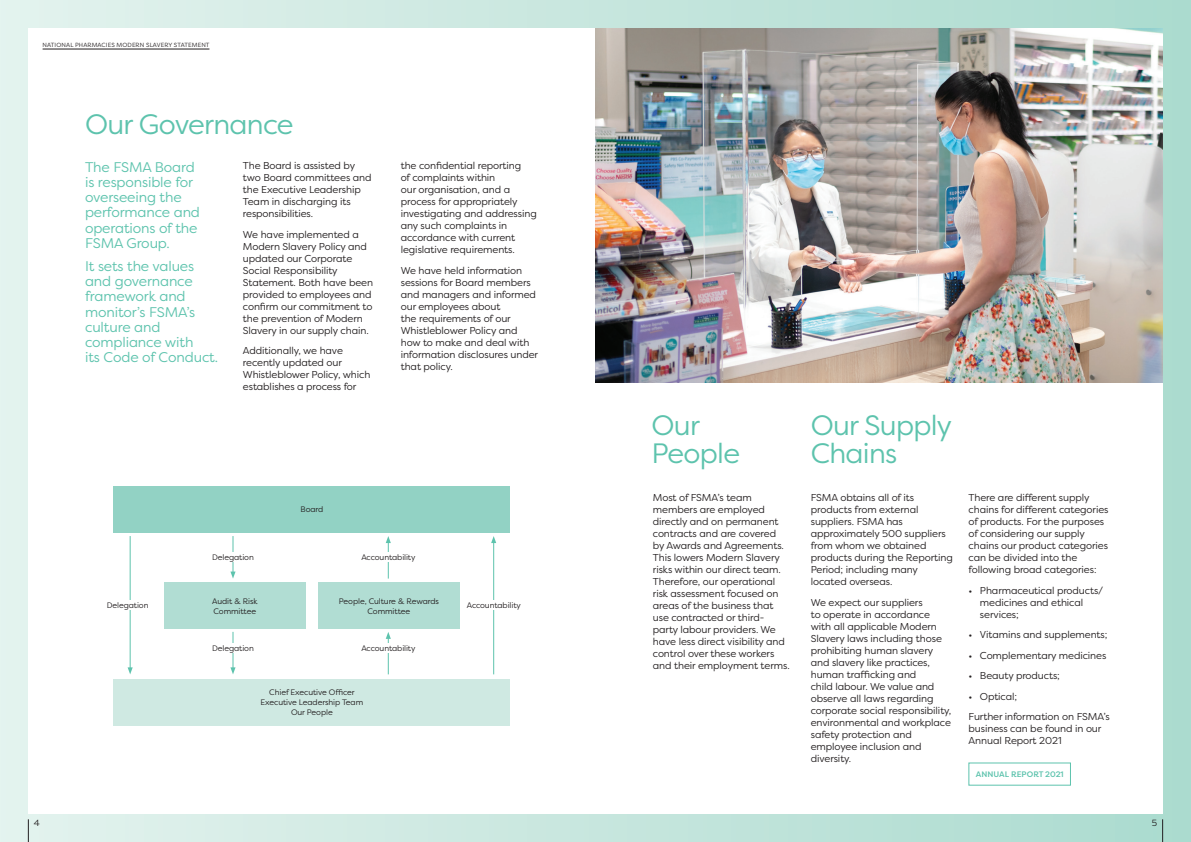
<style>
.page{position:relative;width:1191px;height:842px;background:#fff}
.page>*{position:absolute;margin:0;border:0;box-sizing:border-box;transform-origin:0 0}
.t1{font:28px/28px "Filson Pro";letter-spacing:-.025em;color:#5dc3ad}
.t2{font:14px/15.1px "Filson Pro";letter-spacing:-.01em;color:#5dc3ad}
.t3{font:10px/12px "Filson Pro";letter-spacing:-.01em;color:#231f20}
.t4{font:9px "Filson Pro";color:#231f20}
.t5{font:8px/10px "Filson Pro";letter-spacing:-.01em;color:#231f20;text-align:center}
.t6{font:500 8px "Filson Pro";letter-spacing:.01em;color:#5dc3ad}
.t7{font:6px "Filson Pro";letter-spacing:.02em;color:#231f20}
</style>
<div class="page">
<div style="left:0;top:0;width:1191px;height:842px;background:linear-gradient(to right,#e4f3ee,#abdbcf)"></div>
<div style="left:28px;top:28px;width:1134px;height:786px;background:#fff"></div>
<img style="left:595px;top:28px;width:567px;height:355px">
<div style="left:113px;top:486px;width:397px;height:46px;background:#92d2c4"></div>
<div style="left:164px;top:582px;width:142px;height:47px;background:#b1ddd3"></div>
<div style="left:318px;top:582px;width:142px;height:47px;background:#b1ddd3"></div>
<div style="left:113px;top:678px;width:397px;height:47px;background:#cfe9e2"></div>
<hr style="left:232px;top:536px;width:1px;height:37px;background:#5dc3ad">
<svg style="left:230px;top:571px;width:5px;height:7px"></svg>
<hr style="left:232px;top:632px;width:1px;height:37px;background:#5dc3ad">
<svg style="left:230px;top:667px;width:5px;height:7px"></svg>
<hr style="left:130px;top:536px;width:1px;height:133px;background:#5dc3ad">
<svg style="left:128px;top:667px;width:5px;height:7px"></svg>
<hr style="left:493px;top:541px;width:1px;height:133px;background:#5dc3ad">
<svg style="left:491px;top:536px;width:5px;height:7px"></svg>
<hr style="left:388px;top:541px;width:1px;height:37px;background:#5dc3ad">
<svg style="left:386px;top:536px;width:5px;height:7px"></svg>
<hr style="left:388px;top:637px;width:1px;height:37px;background:#5dc3ad">
<svg style="left:386px;top:632px;width:5px;height:7px"></svg>
<div style="left:189px;top:552px;width:88px;height:10px;background:#fff"></div>
<div style="left:189px;top:643px;width:88px;height:10px;background:#fff"></div>
<div style="left:344px;top:552px;width:88px;height:10px;background:#fff"></div>
<div style="left:344px;top:643px;width:88px;height:10px;background:#fff"></div>
<div style="left:462px;top:600px;width:63px;height:10px;background:#fff"></div>
<div style="left:96px;top:600px;width:63px;height:10px;background:#fff"></div>
<hr style="left:43px;top:49px;width:166px;height:1px;background:#231f20">
<svg style="left:28px;top:819px;width:1px;height:23px"></svg>
<svg style="left:1162px;top:819px;width:1px;height:23px"></svg>
<p class="t7" style="left:43px;top:41px;width:168px">NATIONAL PHARMACIES MODERN SLAVERY STATEMENT</p>
<h1 class="t1" style="left:85px;top:110px;width:210px">Our Governance</h1>
<p class="t3" style="left:243px;top:159px;width:130px">The Board is assisted by two Board committees and the Executive Leadership<br>Team in discharging its responsibilities.</p>
<p class="t3" style="left:243px;top:228px;width:132px">We have implemented a<br>Modern Slavery Policy and updated our Corporate<br>Social Responsibility<br>Statement. Both have been provided to employees and confirm our commitment to the prevention of Modern<br>Slavery in our supply chain.</p>
<p class="t3" style="left:243px;top:344px;width:129px">Additionally, we have recently updated our<br>Whistleblower Policy, which establishes a process for</p>
<h2 class="t2" style="left:85px;top:159px;width:116px">The FSMA Board is responsible for overseeing the performance and operations of the<br>FSMA Group.</h2>
<h2 class="t2" style="left:85px;top:258px;width:135px">It sets the values and governance framework and monitor’s FSMA’s culture and compliance with<br>its Code of Conduct.</h2>
<p class="t3" style="left:401px;top:159px;width:137px">the confidential reporting<br>of complaints within<br>our organisation, and a process for appropriately investigating and addressing any such complaints in accordance with current legislative requirements.</p>
<p class="t3" style="left:401px;top:264px;width:139px">We have held information sessions for Board members and managers and informed our employees about<br>the requirements of our<br>Whistleblower Policy and how to make and deal with information disclosures under that policy.</p>
<p class="t5" style="left:300px;top:504px;width:24px">Board</p>
<p class="t5" style="left:212px;top:552px;width:43px">Delegation</p>
<p class="t5" style="left:361px;top:552px;width:55px">Accountability</p>
<p class="t5" style="left:212px;top:595px;width:47px;text-align:left">Audit &amp; Risk<br>Committee</p>
<p class="t5" style="left:339px;top:595px;width:102px">People, Culture &amp; Rewards<br>Committee</p>
<p class="t5" style="left:107px;top:600px;width:43px">Delegation</p>
<p class="t5" style="left:467px;top:600px;width:55px">Accountability</p>
<p class="t5" style="left:212px;top:643px;width:43px">Delegation</p>
<p class="t5" style="left:361px;top:643px;width:55px">Accountability</p>
<p class="t5" style="left:261px;top:687px;width:104px">Chief Executive Officer<br>Executive Leadership Team<br>Our People</p>
<h1 class="t1" style="left:651px;top:410px;width:90px">Our<br>People</h1>
<h1 class="t1" style="left:810px;top:410px;width:143px">Our Supply<br>Chains</h1>
<p class="t3" style="left:810px;top:492px;width:143px">FSMA obtains all of its products from external suppliers. FSMA has approximately 500 suppliers from whom we obtained products during the Reporting<br>Period; including many located overseas.</p>
<p class="t3" style="left:810px;top:596px;width:142px">We expect our suppliers<br>to operate in accordance with all applicable Modern<br>Slavery laws including those prohibiting human slavery and slavery like practices, human trafficking and<br>child labour. We value and observe all laws regarding corporate social responsibility, environmental and workplace safety protection and employee inclusion and diversity.</p>
<p class="t3" style="left:653px;top:492px;width:138px">Most of FSMA’s team members are employed directly and on permanent contracts and are covered by Awards and Agreements.<br>This lowers Modern Slavery risks within our direct team.<br>Therefore, our operational risk assessment focused on areas of the business that use contracted or third&shy;party labour providers. We have less direct visibility and control over these workers and their employment terms.</p>
<p class="t3" style="left:968px;top:492px;width:141px">There are different supply chains for different categories of products. For the purposes of considering our supply chains our product categories can be divided into the following broad categories:</p>
<p class="t3" style="left:980px;top:584px;width:125px;text-indent:-11px">• Pharmaceutical products/ medicines and ethical services;</p>
<p class="t3" style="left:968px;top:629px;width:140px">• Vitamins and supplements;</p>
<p class="t3" style="left:968px;top:649px;width:139px">• Complementary medicines</p>
<p class="t3" style="left:968px;top:670px;width:93px">• Beauty products;</p>
<p class="t3" style="left:968px;top:686px;width:143px;line-height:20.5px">• Optical;<br>Further information on FSMA’s</p>
<p class="t3" style="left:968px;top:723px;width:134px">business can be found in our<br>Annual Report 2021</p>
<p class="t6" style="left:975px;top:769px;width:89px">ANNUAL REPORT 2021</p>
<p class="t4" style="left:34px;top:817px;width:8px">4</p>
<p class="t4" style="left:1151px;top:817px;width:7px">5</p>
</div>
